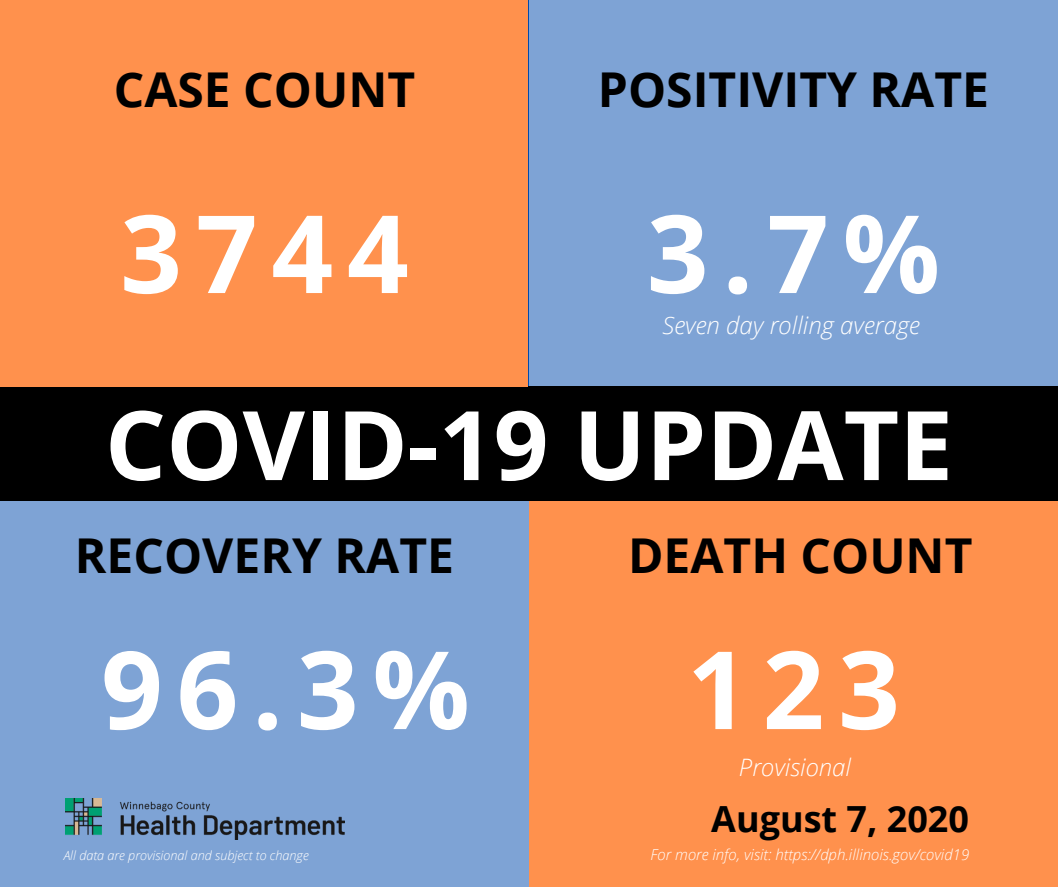
<style>
.page{position:relative;width:1058px;height:887px;background:#fff}
.page>*{position:absolute;margin:0;border:0;box-sizing:border-box;transform-origin:0 0}
.t1{font:700 108.15px "Open Sans";letter-spacing:.13em;color:#fff}
.t2{font:700 96px "Open Sans";color:#fff}
.t3{font:700 48px "Open Sans";color:#000}
.t4{font:700 36px "Open Sans";color:#000}
.t5{font:italic 300 24px "Open Sans";color:#fff}
.t6{font:italic 300 15px "Open Sans";color:#fff}
.t7{font:italic 300 12.75px "Open Sans";color:#fff}
</style>
<div class="page">
<div style="left:0;top:443px;width:529px;height:443px;background:#7ea3d5"></div>
<div style="left:529px;top:0;width:529px;height:444px;background:#7ea3d5"></div>
<img style="left:66px;top:798px;width:279px;height:41px">
<div style="left:0;top:386px;width:1058px;height:115px;background:#000"></div>
<div style="left:0;top:0;width:528px;height:387px;background:#ff914d"></div>
<div style="left:529px;top:501px;width:529px;height:385px;background:#ff914d"></div>
<h3 class="t3" style="left:114px;top:56px;width:303px">CASE COUNT</h3>
<h3 class="t3" style="left:598px;top:56px;width:393px">POSITIVITY RATE</h3>
<h1 class="t1" style="left:120px;top:177px;width:290px">3744</h1>
<h1 class="t1" style="left:647px;top:177px;width:295px">3.7%</h1>
<h3 class="t5" style="left:662px;top:309px;width:259px">Seven day rolling average</h3>
<h2 class="t2" style="left:105px;top:377px;width:849px">COVID-19 UPDATE</h2>
<h3 class="t3" style="left:75px;top:522px;width:380px">RECOVERY RATE</h3>
<h3 class="t3" style="left:628px;top:522px;width:346px">DEATH COUNT</h3>
<h1 class="t1" style="left:101px;top:613px;width:370px">96.3%</h1>
<p class="t7" style="left:64px;top:846px;width:246px">All data are provisional and subject to change</p>
<h1 class="t1" style="left:687px;top:613px;width:214px">123</h1>
<h3 class="t5" style="left:739px;top:750px;width:114px">Provisional</h3>
<h3 class="t4" style="left:711px;top:793px;width:259px">August 7, 2020</h3>
<p class="t6" style="left:650px;top:843px;width:320px">For more info, visit: https://dph.illinois.gov/covid19</p>
</div>
